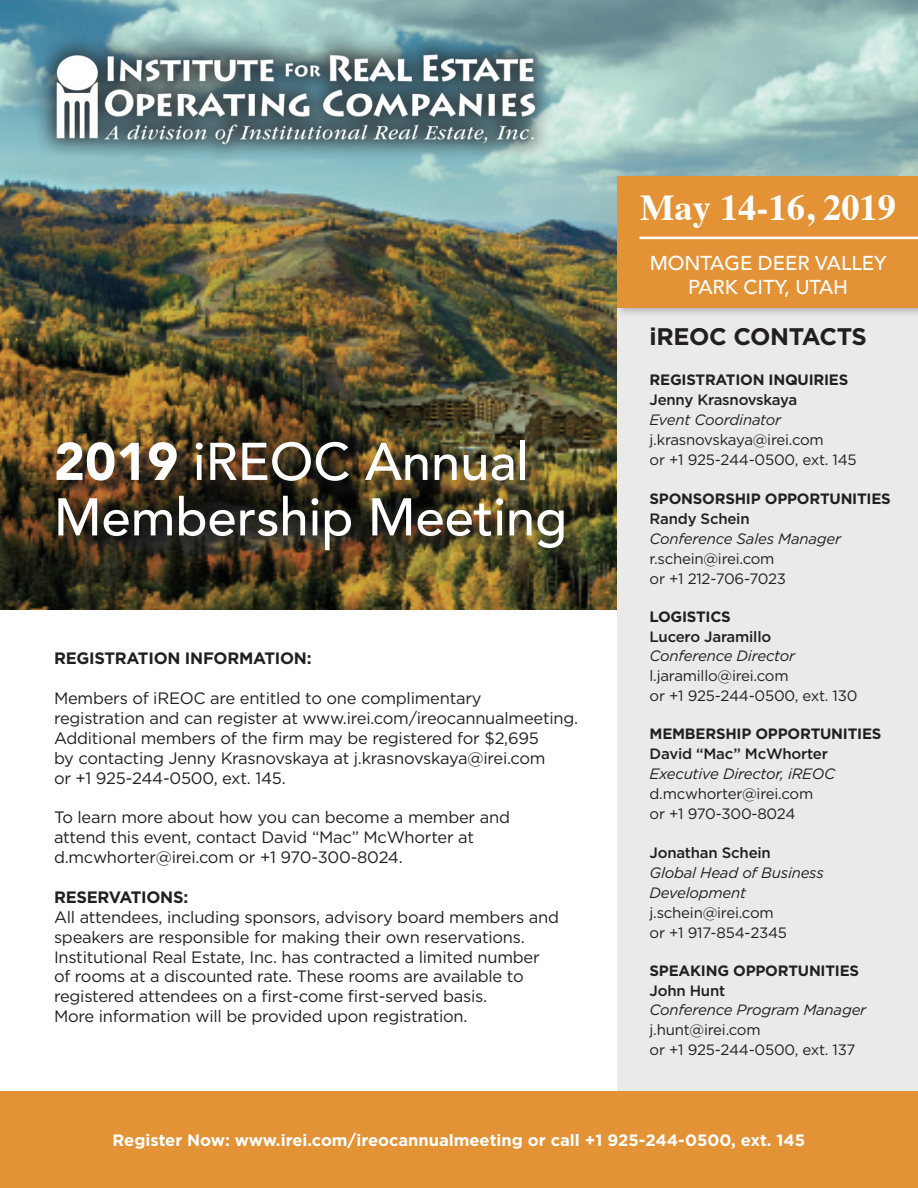
<style>
.page{position:relative;width:918px;height:1188px;background:#fff}
.page>*{position:absolute;margin:0;border:0;box-sizing:border-box;transform-origin:0 0}
.t1{font:500 52.5px "Avenir";color:#fff}
.t2{font:700 36.45px "Times";color:#fff}
.t3{font:700 24px "Gotham";letter-spacing:-.015em;color:#231f20}
.t4{font:500 20.1px "Avenir";color:#fff}
.t5{font:16.5px/20px "Gotham";letter-spacing:-.015em;color:#231f20}
.t6{font:700 16.5px "Gotham";color:#fff}
.t7{font:700 16.5px "Gotham";letter-spacing:-.015em;color:#231f20}
.t8{font:15px/19.8px "Gotham";letter-spacing:-.015em;color:#231f20}
.t9{font:italic 15px/19.8px "Gotham";letter-spacing:-.015em;color:#231f20}
.t10{font:700 15px "Gotham";letter-spacing:-.015em;color:#231f20}
.t11{font:500 15px "Gotham";letter-spacing:-.015em;color:#231f20}
.s1{font-weight:900}
</style>
<div class="page">
<div style="left:0;top:1092px;width:918px;height:96px;background:#e39235"></div>
<img style="left:0;top:0;width:918px;height:609px">
<div style="left:617px;top:240px;width:301px;height:851px;background:#eaeaeb"></div>
<div style="left:59px;top:443px;width:523px;height:125px;background:#231f20;opacity:.75"></div>
<div style="left:615px;top:174px;width:303px;height:144px;background:#231f20;opacity:.27"></div>
<div style="left:617px;top:176px;width:301px;height:131px;background:#e39235"></div>
<hr style="left:640px;top:237px;width:278px;height:2px;background:#fff">
<div style="left:35px;top:33px;width:521px;height:132px;background:#231f20;opacity:.74"></div>
<img style="left:55px;top:51px;width:486px;height:98px">
<p class="t1" style="left:54px;top:416px;width:477px"><span class="s1">2019</span> iREOC Annual</p>
<p class="t1" style="left:54px;top:472px;width:515px">Membership Meeting</p>
<p class="t7" style="left:54px;top:648px;width:259px">REGISTRATION INFORMATION:</p>
<p class="t5" style="left:54px;top:688px;width:526px">Members of iREOC are entitled to one complimentary<br>registration and can register at www.irei.com/ireocannualmeeting.<br>Additional members of the firm may be registered for $2,695<br>by contacting Jenny Krasnovskaya at j.krasnovskaya@irei.com</p>
<p class="t5" style="left:54px;top:768px;width:233px">or +1 925-244-0500, ext. 145.</p>
<p class="t5" style="left:54px;top:807px;width:457px">To learn more about how you can become a member and attend this event, contact David “Mac” McWhorter at</p>
<p class="t5" style="left:54px;top:847px;width:350px">d.mcwhorter@irei.com or +1 970-300-8024.</p>
<p class="t7" style="left:54px;top:886px;width:136px">RESERVATIONS:</p>
<p class="t5" style="left:54px;top:907px;width:507px">All attendees, including sponsors, advisory board members and speakers are responsible for making their own reservations.<br>Institutional Real Estate, Inc. has contracted a limited number of rooms at a discounted rate. These rooms are available to registered attendees on a first-come first-served basis.<br>More information will be provided upon registration.</p>
<p class="t2" style="left:640px;top:172px;width:257px">May 14-16, 2019</p>
<p class="t4" style="left:650px;top:245px;width:238px">MONTAGE DEER VALLEY</p>
<p class="t4" style="left:688px;top:269px;width:162px">PARK CITY, UTAH</p>
<p class="t3" style="left:650px;top:321px;width:219px">iREOC CONTACTS</p>
<p class="t10" style="left:650px;top:370px;width:200px">REGISTRATION INQUIRIES</p>
<p class="t11" style="left:650px;top:390px;width:149px">Jenny Krasnovskaya</p>
<p class="t9" style="left:650px;top:409px;width:133px">Event Coordinator</p>
<p class="t8" style="left:650px;top:429px;width:209px">j.krasnovskaya@irei.com<br>or +1 925-244-0500, ext. 145</p>
<p class="t10" style="left:650px;top:489px;width:243px">SPONSORSHIP OPPORTUNITIES</p>
<p class="t11" style="left:650px;top:509px;width:102px">Randy Schein</p>
<p class="t9" style="left:650px;top:529px;width:193px">Conference Sales Manager</p>
<p class="t8" style="left:650px;top:548px;width:138px">r.schein@irei.com or +1 212-706-7023</p>
<p class="t10" style="left:650px;top:606px;width:83px">LOGISTICS</p>
<p class="t11" style="left:650px;top:626px;width:123px">Lucero Jaramillo</p>
<p class="t9" style="left:650px;top:646px;width:147px">Conference Director</p>
<p class="t8" style="left:650px;top:666px;width:209px">l.jaramillo@irei.com<br>or +1 925-244-0500, ext. 130</p>
<p class="t10" style="left:650px;top:724px;width:233px">MEMBERSHIP OPPORTUNITIES</p>
<p class="t11" style="left:650px;top:744px;width:180px">David “Mac” McWhorter</p>
<p class="t9" style="left:650px;top:763px;width:187px">Executive Director, iREOC</p>
<p class="t8" style="left:650px;top:783px;width:165px">d.mcwhorter@irei.com or +1 970-300-8024</p>
<p class="t11" style="left:650px;top:843px;width:123px">Jonathan Schein</p>
<p class="t9" style="left:650px;top:863px;width:176px">Global Head of Business<br>Development</p>
<p class="t8" style="left:650px;top:902px;width:139px">j.schein@irei.com or +1 917-854-2345</p>
<p class="t10" style="left:650px;top:960px;width:211px">SPEAKING OPPORTUNITIES</p>
<p class="t11" style="left:650px;top:980px;width:77px">John Hunt</p>
<p class="t9" style="left:650px;top:1000px;width:218px">Conference Program Manager</p>
<p class="t8" style="left:650px;top:1020px;width:207px">j.hunt@irei.com<br>or +1 925-244-0500, ext. 137</p>
<p class="t6" style="left:113px;top:1129px;width:694px">Register Now: www.irei.com/ireocannualmeeting or call +1 925-244-0500, ext. 145</p>
</div>
